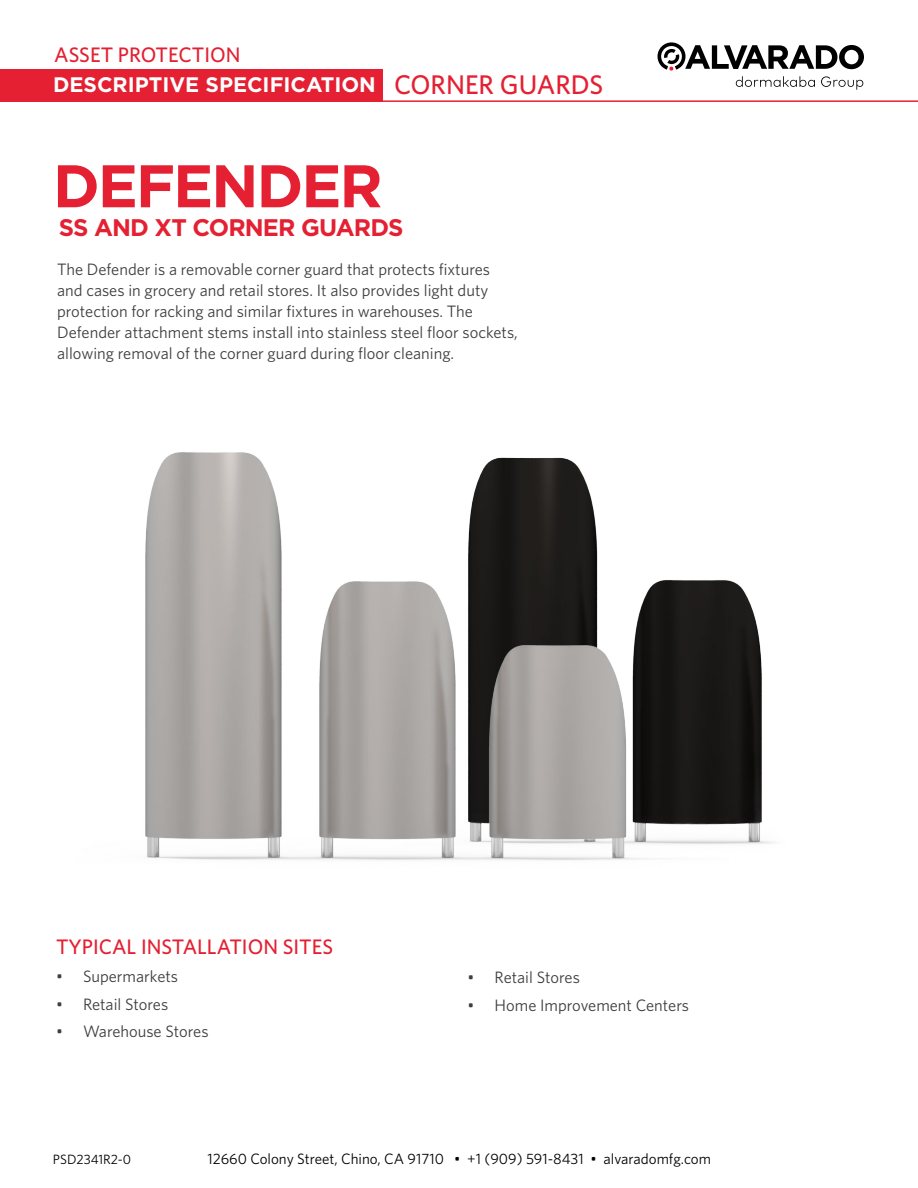
<style>
.page{position:relative;width:918px;height:1188px;background:#fff}
.page>*{position:absolute;margin:0;border:0;box-sizing:border-box;transform-origin:0 0}
.t1{font:700 60px "Gotham";letter-spacing:-.035em;color:#e42032}
.t2{font:700 24px "Gotham";letter-spacing:-.035em;color:#e42032}
.t3{font:500 21px "Whitney";color:#e42032}
.t4{font:700 21px "Gotham";color:#fff}
.t5{font:16.5px/21px "Whitney";color:#3e3d40}
.t6{font:15px "Whitney";color:#000}
.t7{font:13.5px "Whitney";color:#000}
.s1{font-family:"Whitney";font-weight:500;font-size:27px;color:#e42032}
</style>
<div class="page">
<div style="left:0;top:69px;width:383px;height:33px;background:#e42032"></div>
<svg style="left:657px;top:42px;width:207px;height:48px"></svg>
<hr style="left:0;top:100px;width:918px;height:2px;background:#e42032">
<img style="left:729px;top:580px;width:46px;height:264px">
<img style="left:145px;top:452px;width:584px;height:408px">
<p class="t3" style="left:54px;top:41px;width:188px">ASSET PROTECTION</p>
<p class="t4" style="left:53px;top:71px;width:552px">DESCRIPTIVE SPECIFICATION <span class="s1">CORNER GUARDS</span></p>
<h1 class="t1" style="left:53px;top:146px;width:331px">DEFENDER</h1>
<h2 class="t2" style="left:59px;top:212px;width:346px">SS AND XT CORNER GUARDS</h2>
<p class="t5" style="left:57px;top:258px;width:462px">The Defender is a removable corner guard that protects fixtures and cases in grocery and retail stores. It also provides light duty protection for racking and similar fixtures in warehouses. The Defender attachment stems install into stainless steel floor sockets, allowing removal of the corner guard during floor cleaning.</p>
<p class="t3" style="left:56px;top:933px;width:279px">TYPICAL INSTALLATION SITES</p>
<p class="t5" style="left:56px;top:965px;width:124px">• Supermarkets</p>
<p class="t5" style="left:56px;top:993px;width:114px">• Retail Stores</p>
<p class="t5" style="left:56px;top:1021px;width:154px">• Warehouse Stores</p>
<p class="t5" style="left:468px;top:966px;width:114px">• Retail Stores</p>
<p class="t5" style="left:468px;top:994px;width:223px">• Home Improvement Centers</p>
<p class="t7" style="left:53px;top:1150px;width:80px">PSD2341R2-0</p>
<p class="t6" style="left:207px;top:1148px;width:505px">12660 Colony Street, Chino, CA 91710 • +1 (909) 591-8431 • alvaradomfg.com</p>
</div>
